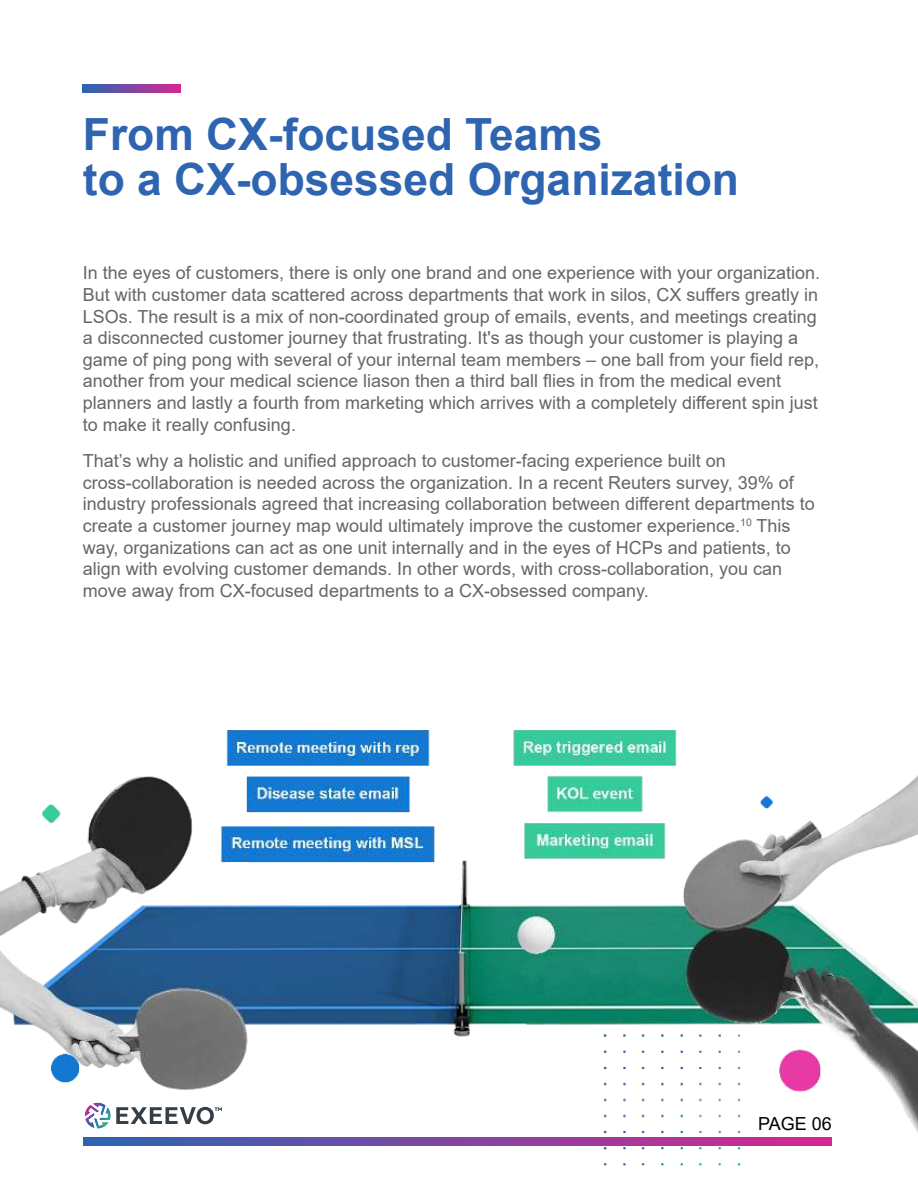
<style>
.page{position:relative;width:918px;height:1188px;background:#fff}
.page>*{position:absolute;margin:0;border:0;box-sizing:border-box;transform-origin:0 0}
.t1{font:700 44.4px/45px "Arial";color:#2e64b0}
.t2{font:18px/21.6px "Arial";color:#666}
.t3{font:18px "Arial";color:#000}
</style>
<div class="page">
<img style="left:0;top:730px;width:918px;height:436px">
<svg style="left:83px;top:85px;width:97px;height:7px"></svg>
<svg style="left:83px;top:1137px;width:749px;height:8px;background:#8145a0"></svg>
<svg style="left:85px;top:1103px;width:137px;height:26px"></svg>
<h1 class="t1" style="left:83px;top:112px;width:658px">From CX-focused Teams<br>to a CX-obsessed Organization</h1>
<p class="t2" style="left:83px;top:263px;width:739px">In the eyes of customers, there is only one brand and one experience with your organization.<br>But with customer data scattered across departments that work in silos, CX suffers greatly in LSOs. The result is a mix of non-coordinated group of emails, events, and meetings creating a disconnected customer journey that frustrating. It's as though your customer is playing a game of ping pong with several of your internal team members – one ball from your field rep, another from your medical science liason then a third ball flies in from the medical event planners and lastly a fourth from marketing which arrives with a completely different spin just to make it really confusing.</p>
<p class="t2" style="left:83px;top:450px;width:733px">That’s why a holistic and unified approach to customer-facing experience built on cross-collaboration is needed across the organization. In a recent Reuters survey, 39% of industry professionals agreed that increasing collaboration between different departments to create a customer journey map would ultimately improve the customer experience.<sup>10</sup> This way, organizations can act as one unit internally and in the eyes of HCPs and patients, to align with evolving customer demands. In other words, with cross-collaboration, you can move away from CX-focused departments to a CX-obsessed company.</p>
<p class="t3" style="left:758px;top:1116px;width:75px">PAGE 06</p>
</div>
